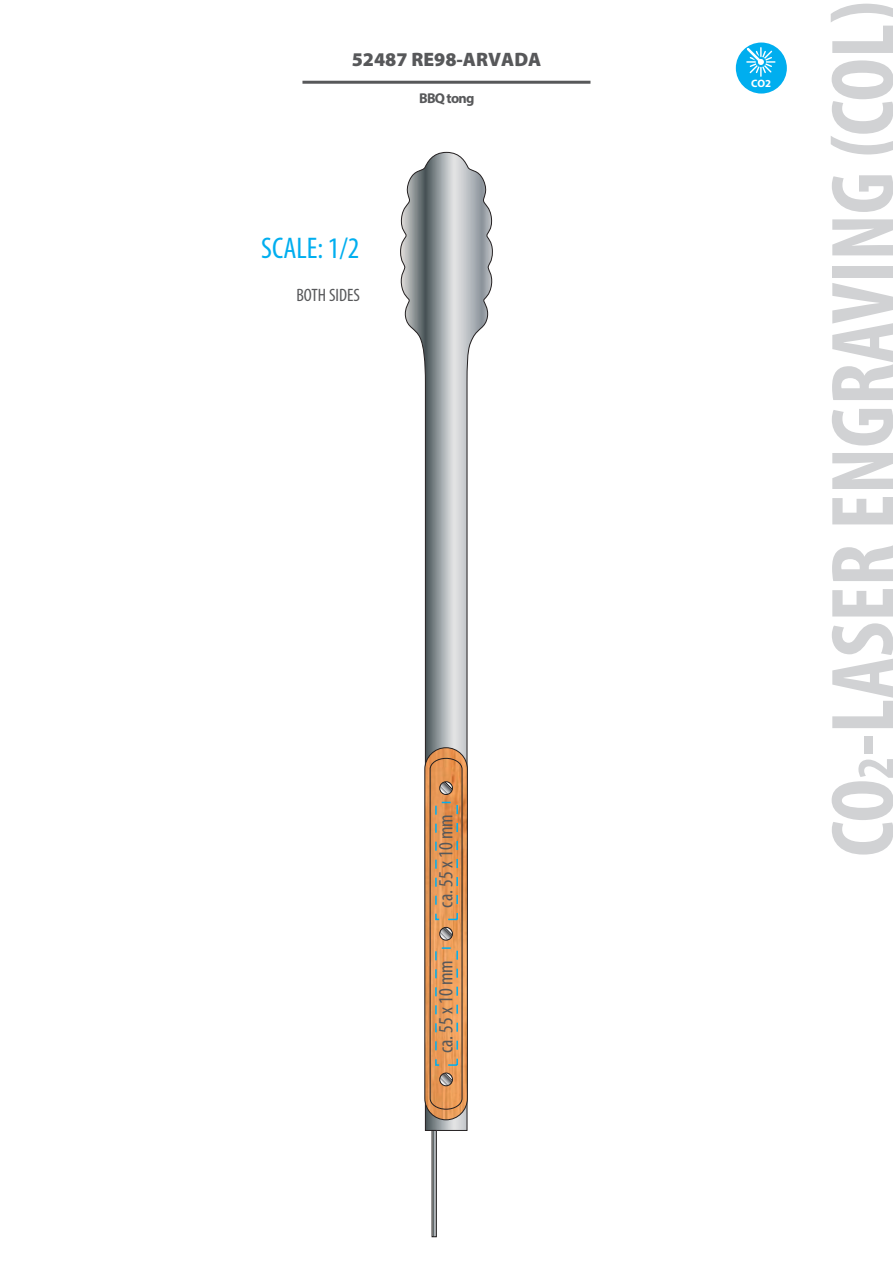
<style>
.page{position:relative;width:893px;height:1263px;background:#fff}
.page>*{position:absolute;margin:0;border:0;box-sizing:border-box;transform-origin:0 0}
.t1{font:700 condensed 90px "Myriad Pro";color:#d1d2d4}
.t2{font:condensed 30px "Myriad Pro";color:#00aeef}
.t3{font:condensed 20.25px "Myriad Pro";color:#57585a}
.t4{font:900 19.5px "Myriad Pro";color:#57585a}
.t5{font:condensed 18px "Myriad Pro";color:#57585a}
.t6{font:700 14.25px "Myriad Pro";letter-spacing:-.055em;color:#57585a}
.t7{font:700 10.8px "Myriad Pro";color:#fff}
.s1{font-size:52.5px}
</style>
<div class="page">
<hr style="left:302px;top:81px;width:288px;height:3px;background:#57585a">
<svg style="left:400px;top:152px;width:93px;height:979px"></svg>
<img style="left:425px;top:748px;width:42px;height:372px;border-radius:21px">
<div style="left:424px;top:747px;width:44px;height:373px;border:1px solid #231f20;border-radius:21px"></div>
<hr style="left:432px;top:1130px;width:4px;height:107px;background:#acb2b6">
<div style="left:432px;top:1130px;width:5px;height:107px;border:1px solid #231f20"></div>
<svg style="left:429px;top:758px;width:34px;height:352px;background:#d68f55"></svg>
<div style="left:439px;top:927px;width:14px;height:13px;border:1px solid #231f20;border-radius:50%"></div>
<div style="left:736px;top:43px;width:51px;height:51px;background:#00aeef;border-radius:50%"></div>
<svg style="left:746px;top:47px;width:29px;height:30px"></svg>
<div style="left:435px;top:802px;width:23px;height:118px;border:2px dashed #00aeef"></div>
<div style="left:435px;top:947px;width:23px;height:119px;border:2px dashed #00aeef"></div>
<p class="t4" style="left:352px;top:47px;width:191px">52487 RE98-ARVADA</p>
<p class="t2" style="left:261px;top:230px;width:100px">SCALE: 1/2</p>
<p class="t5" style="left:296px;top:284px;width:65px">BOTH SIDES</p>
<p class="t6" style="left:419px;top:89px;width:57px">BBQ tong</p>
<p class="t3" style="left:433px;top:907px;width:95px;rotate:-90deg">ca. 55 x 10 mm</p>
<p class="t3" style="left:433px;top:1053px;width:95px;rotate:-90deg">ca. 55 x 10 mm</p>
<p class="t7" style="left:751px;top:77px;width:22px">CO2</p>
<p class="t1" style="left:807px;top:857px;width:857px;rotate:-90deg">CO<span class="s1">2</span>-LASER ENGRAVING (COL)</p>
</div>
